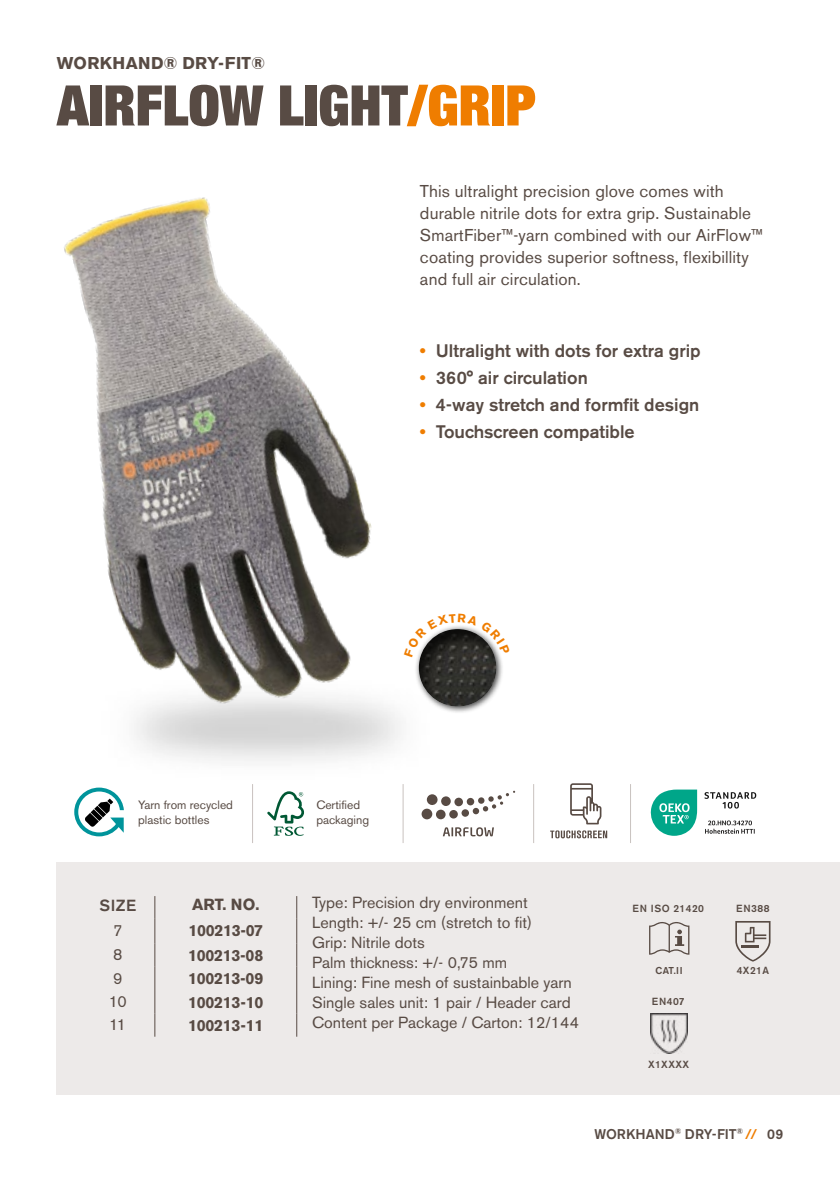
<style>
.page{position:relative;width:840px;height:1191px;background:#fff}
.page>*{position:absolute;margin:0;border:0;box-sizing:border-box;transform-origin:0 0}
.t1{font:900 condensed 56px "Helvetica Neue LT Std";color:#584b44}
.t2{font:500 18px "Akzidenz Grotesk BE";color:#584b44}
.t3{font:17px/22px "Akzidenz Grotesk BE";letter-spacing:.01em;color:#584b44}
.t4{font:700 17px "Akzidenz Grotesk BE";letter-spacing:.025em;color:#584b44}
.t5{font:16px/20px "Akzidenz Grotesk BE";color:#584b44}
.t6{font:700 16px "Akzidenz Grotesk BE";letter-spacing:-.02em;color:#584b44}
.t7{font:500 16px "Akzidenz Grotesk BE";color:#584b44}
.t8{font:500 14px "Akzidenz Grotesk BE";letter-spacing:.005em;color:#584b44}
.t9{font:12px/14.4px "Akzidenz Grotesk BE";color:#584b44}
.t10{font:500 10.2px "Akzidenz Grotesk BE";letter-spacing:.04em;color:#584b44}
.t11{font:500 9.8px "Akzidenz Grotesk BE";color:#584b44}
.s1{color:#ef7d00}
</style>
<div class="page">
<img style="left:64px;top:197px;width:342px;height:537px">
<div style="left:57px;top:861px;width:782px;height:233px;background:#edeae9"></div>
<svg style="left:296px;top:896px;width:1px;height:140px"></svg>
<svg style="left:154px;top:896px;width:1px;height:140px"></svg>
<div style="left:414px;top:624px;width:90px;height:90px;background:#000;opacity:.75"></div>
<div style="left:418px;top:626px;width:80px;height:82px;background:#000;opacity:.75"></div>
<hr style="left:533px;top:784px;width:1px;height:59px;background:#c9c2bf">
<hr style="left:402px;top:784px;width:1px;height:59px;background:#c9c2bf">
<hr style="left:252px;top:784px;width:1px;height:59px;background:#c9c2bf">
<hr style="left:629px;top:784px;width:1px;height:59px;background:#c9c2bf">
<div style="left:421px;top:808px;width:11px;height:11px;background:#584b44;border-radius:50%"></div>
<svg style="left:435px;top:809px;width:10px;height:10px"></svg>
<div style="left:449px;top:810px;width:8px;height:8px;background:#584b44;border-radius:50%"></div>
<div style="left:461px;top:809px;width:8px;height:8px;background:#584b44;border-radius:50%"></div>
<div style="left:472px;top:808px;width:7px;height:6px;background:#584b44;border-radius:50%"></div>
<div style="left:426px;top:794px;width:11px;height:11px;background:#584b44;border-radius:50%"></div>
<svg style="left:440px;top:796px;width:11px;height:10px"></svg>
<div style="left:454px;top:797px;width:9px;height:9px;background:#584b44;border-radius:50%"></div>
<svg style="left:466px;top:797px;width:8px;height:8px"></svg>
<svg style="left:477px;top:797px;width:7px;height:7px"></svg>
<svg style="left:482px;top:790px;width:33px;height:21px"></svg>
<svg style="left:443px;top:827px;width:50px;height:9px"></svg>
<svg style="left:550px;top:830px;width:57px;height:8px"></svg>
<svg style="left:267px;top:791px;width:37px;height:45px"></svg>
<svg style="left:570px;top:783px;width:31px;height:41px"></svg>
<svg style="left:735px;top:921px;width:35px;height:40px"></svg>
<svg style="left:649px;top:922px;width:40px;height:32px"></svg>
<img style="left:650px;top:1013px;width:36px;height:41px">
<svg style="left:650px;top:789px;width:46px;height:47px"></svg>
<svg style="left:704px;top:792px;width:51px;height:16px"></svg>
<svg style="left:705px;top:820px;width:49px;height:13px"></svg>
<svg style="left:74px;top:787px;width:50px;height:49px"></svg>
<svg style="left:404px;top:614px;width:100px;height:43px"></svg>
<p class="t4" style="left:57px;top:54px;width:210px">WORKHAND® DRY-FIT®</p>
<h1 class="t1" style="left:57px;top:70px;width:481px">AIRFLOW LIGHT<span class="s1">/GRIP</span></h1>
<p class="t3" style="left:420px;top:180px;width:344px">This ultralight precision glove comes with durable nitrile dots for extra grip. Sustainable SmartFiber™-yarn combined with our AirFlow™ coating provides superior softness, flexibillity and full air circulation.</p>
<p class="t2" style="left:420px;top:340px;width:282px"><span class="s1">•</span> Ultralight with dots for extra grip</p>
<p class="t2" style="left:420px;top:366px;width:169px"><span class="s1">•</span> 360° air circulation</p>
<p class="t2" style="left:420px;top:393px;width:281px"><span class="s1">•</span> 4-way stretch and formfit design</p>
<p class="t2" style="left:420px;top:420px;width:216px"><span class="s1">•</span> Touchscreen compatible</p>
<p class="t9" style="left:138px;top:798px;width:96px">Yarn from recycled plastic bottles</p>
<p class="t9" style="left:316px;top:798px;width:54px">Certified packaging</p>
<p class="t7" style="left:99px;top:895px;width:38px">SIZE</p>
<p class="t6" style="left:192px;top:895px;width:69px">ART. NO.</p>
<p class="t5" style="left:113px;top:920px;width:11px">7</p>
<p class="t6" style="left:188px;top:921px;width:76px">100213-07</p>
<p class="t5" style="left:113px;top:944px;width:11px">8</p>
<p class="t6" style="left:188px;top:946px;width:77px">100213-08</p>
<p class="t5" style="left:113px;top:968px;width:11px">9</p>
<p class="t6" style="left:188px;top:969px;width:77px">100213-09</p>
<p class="t5" style="left:109px;top:991px;width:19px">10</p>
<p class="t6" style="left:188px;top:992px;width:77px">100213-10</p>
<p class="t5" style="left:109px;top:1014px;width:19px">11</p>
<p class="t6" style="left:188px;top:1016px;width:77px">100213-11</p>
<p class="t5" style="left:312px;top:892px;width:268px">Type: Precision dry environment<br>Length: +/- 25 cm (stretch to fit)<br>Grip: Nitrile dots<br>Palm thickness: +/- 0,75 mm<br>Lining: Fine mesh of sustainbable yarn<br>Single sales unit: 1 pair / Header card<br>Content per Package / Carton: 12/144</p>
<p class="t10" style="left:632px;top:901px;width:73px">EN ISO 21420</p>
<p class="t11" style="left:655px;top:965px;width:29px">CAT.II</p>
<p class="t10" style="left:651px;top:995px;width:34px">EN407</p>
<p class="t10" style="left:647px;top:1058px;width:42px">X1XXXX</p>
<p class="t10" style="left:735px;top:902px;width:35px">EN388</p>
<p class="t10" style="left:736px;top:964px;width:34px">4X21A</p>
<p class="t8" style="left:594px;top:1125px;width:190px">WORKHAND<sup>®</sup> DRY-FIT<sup>®</sup> <span class="s1">//</span> 09</p>
</div>
